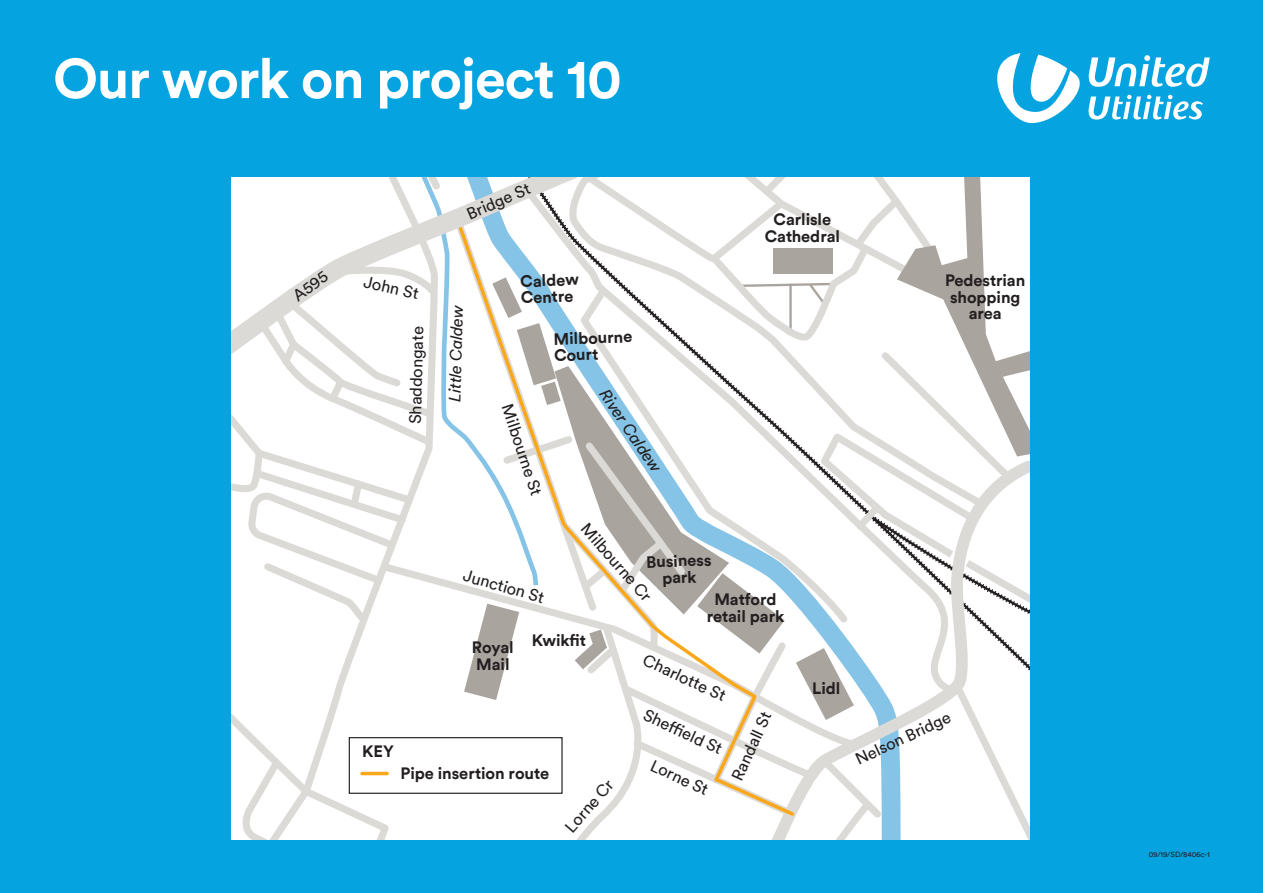
<style>
.page{position:relative;width:1263px;height:893px;background:#05a4e0}
.page>*{position:absolute;margin:0;border:0;box-sizing:border-box;transform-origin:0 0}
.t1{font:700 55.5px "Circular TT";letter-spacing:-.02em;color:#fff}
.t2{font:700 16.5px/16.5px "Circular TT";letter-spacing:-.005em;color:#231f20;text-align:center}
.t3{font:16.5px "Circular TT";color:#231f20}
.t4{font:italic 16.5px "Circular TT";color:#231f20}
.t5{font:7.5px "Circular TT";color:#231f20}
</style>
<div class="page">
<svg style="left:997px;top:53px;width:213px;height:70px"></svg>
<svg style="left:231px;top:178px;width:799px;height:662px;background:#f2f3f3"></svg>
<svg style="left:456px;top:224px;width:341px;height:616px;background:#ecedec"></svg>
<hr style="left:362px;top:772px;width:25px;height:3px;background:#f9a71b">
<div style="left:349px;top:737px;width:214px;height:57px;border:1px solid #231f20"></div>
<p class="t1" style="left:53px;top:43px;width:570px">Our work on project 10</p>
<p class="t3" style="left:289px;top:289px;width:40px;rotate:-36deg">A595</p>
<p class="t3" style="left:366px;top:272px;width:57px;rotate:12deg">John St</p>
<p class="t3" style="left:405px;top:424px;width:99px;rotate:-88deg">Shaddongate</p>
<p class="t3" style="left:464px;top:205px;width:69px;rotate:-23deg">Bridge St</p>
<p class="t4" style="left:445px;top:401px;width:98px;rotate:-89deg">Little Caldew</p>
<p class="t2" style="left:520px;top:273px;width:60px;text-align:left;rotate:-2deg">Caldew<br>Centre</p>
<p class="t2" style="left:553px;top:330px;width:80px;text-align:left;rotate:-2deg">Milbourne<br>Court</p>
<p class="t3" style="left:517px;top:401px;width:97px;rotate:72deg">Milbourne St</p>
<p class="t4" style="left:612px;top:385px;width:98px;rotate:56deg">River Caldew</p>
<p class="t2" style="left:765px;top:211px;width:77px">Carlisle<br>Cathedral</p>
<p class="t3" style="left:466px;top:565px;width:85px;rotate:16deg">Junction St</p>
<p class="t3" style="left:592px;top:518px;width:100px;rotate:49deg">Milbourne Cr</p>
<p class="t2" style="left:646px;top:553px;width:67px;rotate:-2deg">Business park</p>
<p class="t2" style="left:707px;top:591px;width:79px">Matford retail park</p>
<p class="t2" style="left:472px;top:639px;width:43px;text-align:left">Royal<br>Mail</p>
<p class="t2" style="left:532px;top:632px;width:56px">Kwikfit</p>
<p class="t3" style="left:648px;top:650px;width:91px;rotate:25deg">Charlotte St</p>
<p class="t2" style="left:812px;top:679px;width:30px">Lidl</p>
<p class="t2" style="left:362px;top:743px;width:33px">KEY</p>
<p class="t2" style="left:400px;top:764px;width:150px">Pipe insertion route</p>
<p class="t3" style="left:560px;top:823px;width:66px;rotate:-49deg">Lorne Cr</p>
<p class="t3" style="left:649px;top:705px;width:86px;rotate:25deg">Sheffield St</p>
<p class="t3" style="left:727px;top:775px;width:75px;rotate:-65deg">Randall St</p>
<p class="t3" style="left:656px;top:755px;width:63px;rotate:25deg">Lorne St</p>
<p class="t2" style="left:945px;top:272px;width:82px">Pedestrian shopping area</p>
<p class="t3" style="left:852px;top:751px;width:105px;rotate:-25deg">Nelson Bridge</p>
<p class="t5" style="left:1149px;top:849px;width:63px">09/19/SD/8406c-1</p>
</div>
